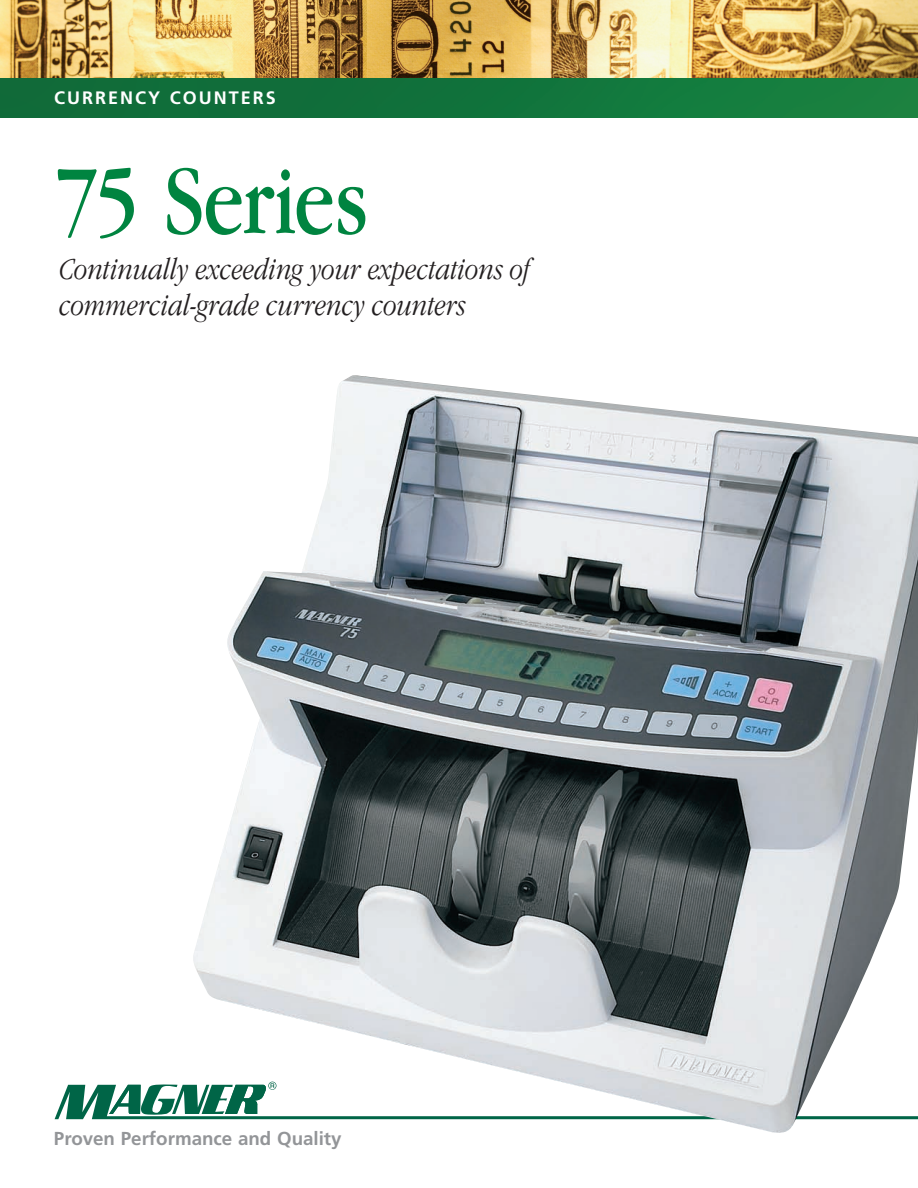
<style>
.page{position:relative;width:918px;height:1188px;background:#fff}
.page>*{position:absolute;margin:0;border:0;box-sizing:border-box;transform-origin:0 0}
.t1{font:100.5px "Apple Garamond";letter-spacing:-.02em;color:#008440}
.t2{font:italic 300 31.2px/36px "Apple Garamond";color:#231f20}
.t3{font:700 18.75px "Frutiger";color:#939598}
.t4{font:700 18px "Frutiger";letter-spacing:.11em;color:#fff}
</style>
<div class="page">
<img style="left:0;top:0;width:918px;height:78px">
<img style="left:0;top:78px;width:918px;height:39px">
<svg style="left:55px;top:1084px;width:138px;height:35px"></svg>
<img style="left:193px;top:375px;width:725px;height:758px">
<p class="t4" style="left:54px;top:91px;width:223px">CURRENCY COUNTERS</p>
<h1 class="t1" style="left:54px;top:160px;width:315px">75 Series</h1>
<p class="t2" style="left:59px;top:253px;width:473px">Continually exceeding your expectations of commercial-grade currency counters</p>
<p class="t3" style="left:54px;top:1131px;width:289px">Proven Performance and Quality</p>
</div>
